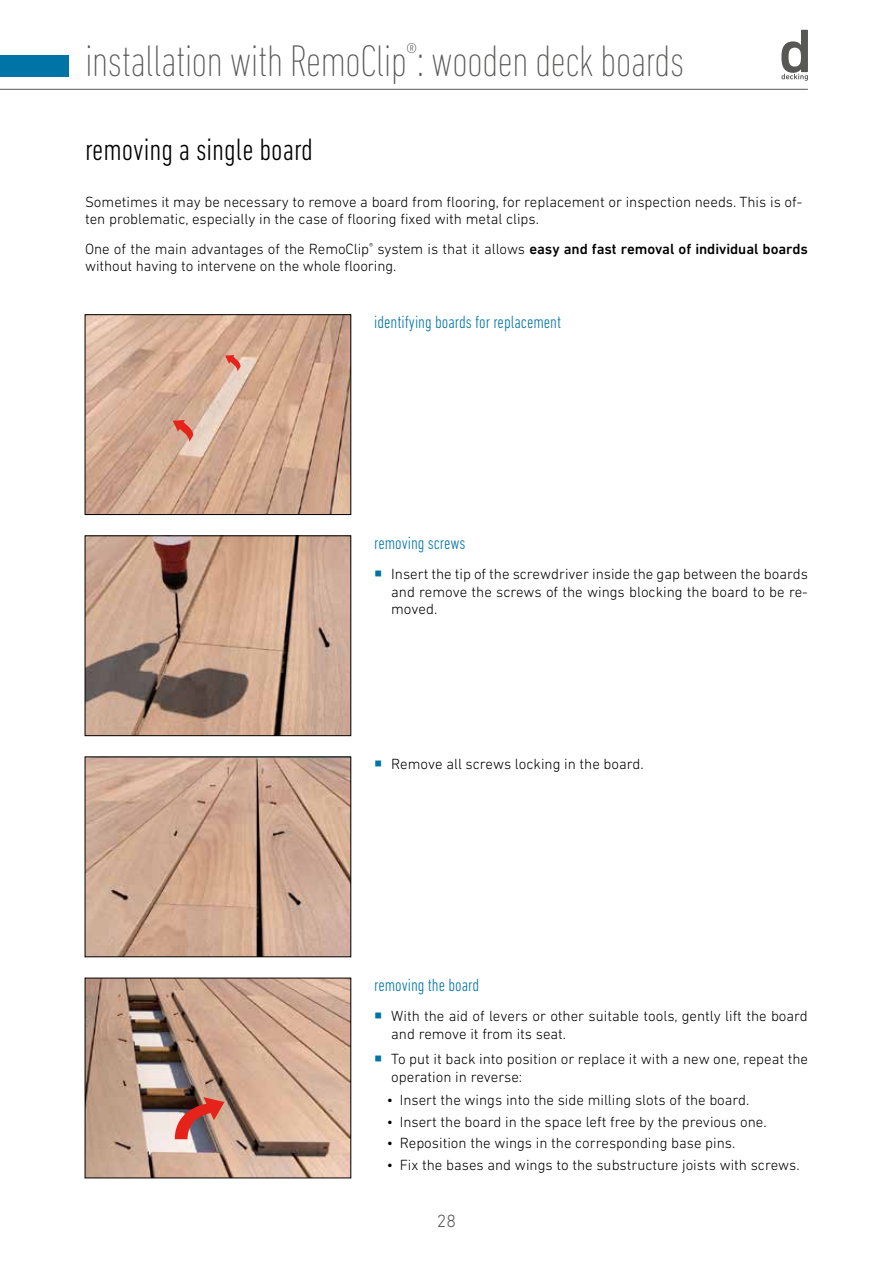
<style>
.page{position:relative;width:893px;height:1263px;background:#fff}
.page>*{position:absolute;margin:0;border:0;box-sizing:border-box;transform-origin:0 0}
.t1{font:200 condensed 45px "DIN Next LT Pro";letter-spacing:-.02em;color:#575756}
.t2{font:300 condensed 31.5px "DIN Next LT Pro";color:#000}
.t3{font:300 condensed 18px "DIN Next LT Pro";color:#0074a6}
.t4{font:300 18px "DIN Next LT Pro";color:#575756}
.t5{font:300 15px/17.2px "DIN Next LT Pro";color:#000}
.s1{font-weight:500}
.s2{color:#0074a6}
</style>
<div class="page">
<img style="left:87px;top:316px;width:262px;height:197px">
<div style="left:85px;top:314px;width:266px;height:201px;border:1px solid #000"></div>
<img style="left:87px;top:759px;width:262px;height:196px">
<img style="left:87px;top:538px;width:262px;height:196px">
<div style="left:85px;top:536px;width:266px;height:200px;border:1px solid #000"></div>
<img style="left:87px;top:980px;width:262px;height:196px">
<svg style="left:175px;top:1097px;width:49px;height:42px;background:#a95850"></svg>
<svg style="left:173px;top:420px;width:20px;height:22px"></svg>
<svg style="left:225px;top:355px;width:16px;height:16px"></svg>
<svg style="left:781px;top:30px;width:27px;height:51px"></svg>
<hr style="left:0;top:89px;width:808px;height:1px;background:#575756">
<div style="left:0;top:55px;width:68px;height:22px;background:#0074a6"></div>
<h1 class="t1" style="left:85px;top:36px;width:601px">installation with RemoClip<sup>®</sup>: wooden deck boards</h1>
<h2 class="t2" style="left:85px;top:131px;width:230px">removing a single board</h2>
<p class="t5" style="left:85px;top:193px;width:719px">Sometimes it may be necessary to remove a board from flooring, for replacement or inspection needs. This is of&shy;ten problematic, especially in the case of flooring fixed with metal clips.</p>
<p class="t5" style="left:85px;top:240px;width:724px">One of the main advantages of the RemoClip<sup>®</sup> system is that it allows <span class="s1">easy and fast removal of individual boards </span>without having to intervene on the whole flooring.</p>
<p class="t3" style="left:374px;top:312px;width:189px">identifying boards for replacement</p>
<p class="t3" style="left:374px;top:533px;width:93px">removing screws</p>
<p class="t5" style="left:391px;top:565px;width:418px;text-align:justify;text-indent:-17px"><span class="s2">○</span> Insert the tip of the screwdriver inside the gap between the boards and remove the screws of the wings blocking the board to be re&shy;moved.</p>
<p class="t5" style="left:374px;top:755px;width:271px"><span class="s2">○</span> Remove all screws locking in the board.</p>
<p class="t3" style="left:374px;top:975px;width:106px">removing the board</p>
<p class="t5" style="left:391px;top:1007px;width:418px;text-indent:-17px"><span class="s2">○</span> With the aid of levers or other suitable tools, gently lift the board and remove it from its seat.</p>
<p class="t5" style="left:391px;top:1050px;width:418px;text-indent:-17px"><span class="s2">○</span> To put it back into position or replace it with a new one, repeat the operation in reverse:</p>
<p class="t5" style="left:387px;top:1091px;width:364px">• Insert the wings into the side milling slots of the board.</p>
<p class="t5" style="left:387px;top:1113px;width:381px">• Insert the board in the space left free by the previous one.</p>
<p class="t5" style="left:387px;top:1134px;width:350px">• Reposition the wings in the corresponding base pins.</p>
<p class="t5" style="left:387px;top:1156px;width:414px">• Fix the bases and wings to the substructure joists with screws.</p>
<p class="t4" style="left:437px;top:1211px;width:21px">28</p>
</div>
